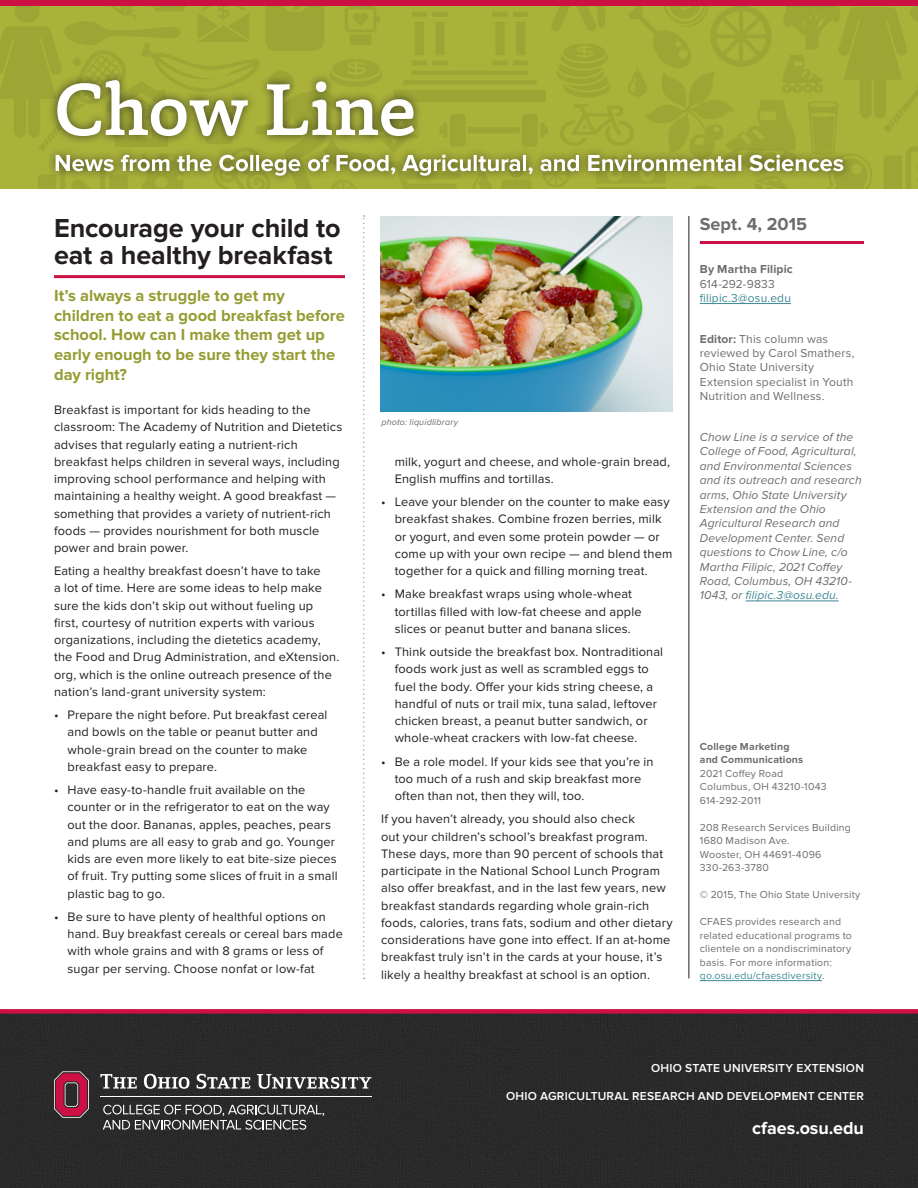
<style>
.page{position:relative;width:918px;height:1188px;background:#fff}
.page>*{position:absolute;margin:0;border:0;box-sizing:border-box;transform-origin:0 0}
.Headline{font:700 27px "Proxima Nova";letter-spacing:-.005em;color:#231f20}
.t1{font:700 18px "Proxima Nova";letter-spacing:-.005em;color:#fff}
.Date{font:700 18px "Proxima Nova";color:#6c6d70}
.Question{font:700 16.5px/19.8px "Proxima Nova";color:#949c32}
.body_-_no_indent{font:12.75px/17.2px "Proxima Nova";letter-spacing:.015em;color:#231f20}
.Sidebar_text_3_-_ita{font:italic 12px/14.4px "Proxima Nova";letter-spacing:.01em;color:#6c6d70}
.Sidebar_text_1{font:12px/14.4px "Proxima Nova";letter-spacing:.015em;color:#6c6d70}
.t2{font:600 12px "Proxima Nova";letter-spacing:.02em;color:#fff}
.Sidebar_text_1-2{font:12px/14.4px "Proxima Nova";letter-spacing:.015em;color:#3d8996}
.Sidebar_text_2_-_sma{font:10.5px/13.5px "Proxima Nova";letter-spacing:.02em;color:#6c6d70}
.Sidebar_text_2_-_sma-2{font:700 10.5px/13.5px "Proxima Nova";letter-spacing:.015em;color:#6c6d70}
.photo_credit{font:italic 9px "Proxima Nova";letter-spacing:.02em;color:#6c6d70}
.s1{font-weight:700;color:#6c6d70}
.s2{color:#6c6d70}
.s3{font-weight:700}
.s4{color:#3d8996}
</style>
<div class="page">
<img style="left:0;top:6px;width:918px;height:183px">
<div style="left:0;top:0;width:918px;height:6px;background:#cd1044"></div>
<div style="left:48px;top:71px;width:375px;height:74px;background:#231f20;opacity:.75"></div>
<svg style="left:57px;top:80px;width:357px;height:56px"></svg>
<div style="left:46px;top:145px;width:807px;height:40px;background:#231f20;opacity:.75"></div>
<svg style="left:56px;top:155px;width:787px;height:21px"></svg>
<hr style="left:700px;top:303px;width:91px;height:1px;background:#3d8996">
<hr style="left:746px;top:601px;width:93px;height:1px;background:#3d8996">
<hr style="left:700px;top:241px;width:164px;height:3px;background:#cd1044">
<hr style="left:54px;top:275px;width:291px;height:3px;background:#cd1044">
<hr style="left:700px;top:980px;width:122px;height:1px;background:#3d8996">
<img style="left:381px;top:216px;width:291px;height:196px">
<div style="left:0;top:1014px;width:918px;height:174px;background:#2a292a"></div>
<svg style="left:103px;top:1105px;width:221px;height:25px;background:#5a5a5b"></svg>
<svg style="left:54px;top:1071px;width:35px;height:47px;background:#8f324c"></svg>
<hr style="left:100px;top:1096px;width:272px;height:1px;background:#fff">
<svg style="left:100px;top:1074px;width:37px;height:15px"></svg>
<svg style="left:144px;top:1074px;width:45px;height:15px"></svg>
<svg style="left:197px;top:1074px;width:53px;height:15px"></svg>
<svg style="left:257px;top:1074px;width:115px;height:15px"></svg>
<div style="left:0;top:1009px;width:918px;height:5px;background:#cd1044"></div>
<hr style="left:688px;top:216px;width:1px;height:762px;background:#231f20">
<svg style="left:363px;top:215px;width:2px;height:764px"></svg>
<p class="Headline" style="left:54px;top:213px;width:288px">Encourage your child to</p>
<p class="Date" style="left:700px;top:214px;width:109px">Sept. 4, 2015</p>
<p class="Headline" style="left:54px;top:240px;width:280px">eat a healthy breakfast</p>
<p class="Question" style="left:54px;top:286px;width:293px">It’s always a struggle to get my children to eat a good breakfast before school. How can I make them get up early enough to be sure they start the day right?</p>
<p class="body_-_no_indent" style="left:54px;top:401px;width:290px">Breakfast is important for kids heading to the classroom: The Academy of Nutrition and Dietetics advises that regularly eating a nutrient-rich breakfast helps children in several ways, including improving school performance and helping with maintaining a healthy weight. A good breakfast — something that provides a variety of nutrient-rich foods — provides nourishment for both muscle power and brain power.</p>
<p class="body_-_no_indent" style="left:54px;top:563px;width:287px">Eating a healthy breakfast doesn’t have to take<br>a lot of time. Here are some ideas to help make sure the kids don’t skip out without fueling up first, courtesy of nutrition experts with various organizations, including the dietetics academy, the Food and Drug Administration, and eXtension. org, which is the online outreach presence of the nation’s land-grant university system:</p>
<p class="body_-_no_indent" style="left:68px;top:707px;width:261px;text-indent:-14px">• Prepare the night before. Put breakfast cereal and bowls on the table or peanut butter and whole-grain bread on the counter to make breakfast easy to prepare.</p>
<p class="body_-_no_indent" style="left:68px;top:781px;width:272px;text-indent:-14px">• Have easy-to-handle fruit available on the counter or in the refrigerator to eat on the way out the door. Bananas, apples, peaches, pears and plums are all easy to grab and go. Younger kids are even more likely to eat bite-size pieces of fruit. Try putting some slices of fruit in a small plastic bag to go.</p>
<p class="body_-_no_indent" style="left:68px;top:908px;width:277px;text-indent:-14px">• Be sure to have plenty of healthful options on hand. Buy breakfast cereals or cereal bars made with whole grains and with 8 grams or less of sugar per serving. Choose nonfat or low-fat</p>
<p class="Sidebar_text_1-2" style="left:700px;top:262px;width:94px"><span class="s1">By Martha Filipic<br></span><span class="s2">614-292-9833 </span>filipic.3@osu.edu</p>
<p class="Sidebar_text_1" style="left:700px;top:332px;width:156px"><span class="s3">Editor:</span> This column was reviewed by Carol Smathers,<br>Ohio State University<br>Extension specialist in Youth<br>Nutrition and Wellness.</p>
<p class="Sidebar_text_3_-_ita" style="left:700px;top:430px;width:163px">Chow Line is a service of the<br>College of Food, Agricultural, and Environmental Sciences and its outreach and research arms, Ohio State University<br>Extension and the Ohio<br>Agricultural Research and<br>Development Center. Send questions to Chow Line, c/o<br>Martha Filipic, 2021 Coffey<br>Road, Columbus, OH 43210-<br>1043, or <span class="s4">filipic.3@osu.edu.</span></p>
<p class="photo_credit" style="left:381px;top:417px;width:78px">photo: liquidlibrary</p>
<p class="body_-_no_indent" style="left:395px;top:453px;width:277px">milk, yogurt and cheese, and whole-grain bread,<br>English muffins and tortillas.</p>
<p class="body_-_no_indent" style="left:395px;top:494px;width:279px;text-indent:-14px">• Leave your blender on the counter to make easy breakfast shakes. Combine frozen berries, milk or yogurt, and even some protein powder — or come up with your own recipe — and blend them together for a quick and filling morning treat.</p>
<p class="body_-_no_indent" style="left:395px;top:586px;width:248px;text-indent:-14px">• Make breakfast wraps using whole-wheat tortillas filled with low-fat cheese and apple slices or peanut butter and banana slices.</p>
<p class="body_-_no_indent" style="left:395px;top:643px;width:270px;text-indent:-14px">• Think outside the breakfast box. Nontraditional foods work just as well as scrambled eggs to fuel the body. Offer your kids string cheese, a handful of nuts or trail mix, tuna salad, leftover chicken breast, a peanut butter sandwich, or whole-wheat crackers with low-fat cheese.</p>
<p class="body_-_no_indent" style="left:395px;top:753px;width:260px;text-indent:-14px">• Be a role model. If your kids see that you’re in too much of a rush and skip breakfast more often than not, then they will, too.</p>
<p class="body_-_no_indent" style="left:381px;top:811px;width:293px">If you haven’t already, you should also check<br>out your children’s school’s breakfast program.<br>These days, more than 90 percent of schools that participate in the National School Lunch Program also offer breakfast, and in the last few years, new breakfast standards regarding whole grain-rich foods, calories, trans fats, sodium and other dietary considerations have gone into effect. If an at-home breakfast truly isn’t in the cards at your house, it’s likely a healthy breakfast at school is an option.</p>
<p class="Sidebar_text_2_-_sma-2" style="left:700px;top:740px;width:105px">College Marketing and Communications</p>
<p class="Sidebar_text_2_-_sma" style="left:700px;top:767px;width:85px">2021 Coffey Road</p>
<p class="Sidebar_text_2_-_sma" style="left:700px;top:780px;width:128px">Columbus, OH 43210-1043</p>
<p class="Sidebar_text_2_-_sma" style="left:700px;top:794px;width:63px">614-292-2011</p>
<p class="Sidebar_text_2_-_sma" style="left:700px;top:821px;width:153px">208 Research Services Building</p>
<p class="Sidebar_text_2_-_sma" style="left:700px;top:834px;width:91px">1680 Madison Ave.</p>
<p class="Sidebar_text_2_-_sma" style="left:700px;top:848px;width:123px">Wooster, OH 44691-4096</p>
<p class="Sidebar_text_2_-_sma" style="left:700px;top:861px;width:71px">330-263-3780</p>
<p class="Sidebar_text_2_-_sma" style="left:700px;top:888px;width:162px">© 2015, The Ohio State University</p>
<p class="Sidebar_text_2_-_sma" style="left:700px;top:915px;width:154px">CFAES provides research and related educational programs to clientele on a nondiscriminatory basis. For more information: <span class="s4">go.osu.edu/cfaesdiversity</span>.</p>
<p class="t2" style="left:651px;top:1061px;width:214px">OHIO STATE UNIVERSITY EXTENSION</p>
<p class="t2" style="left:506px;top:1090px;width:359px">OHIO AGRICULTURAL RESEARCH AND DEVELOPMENT CENTER</p>
<p class="t1" style="left:752px;top:1118px;width:113px">cfaes.osu.edu</p>
</div>
